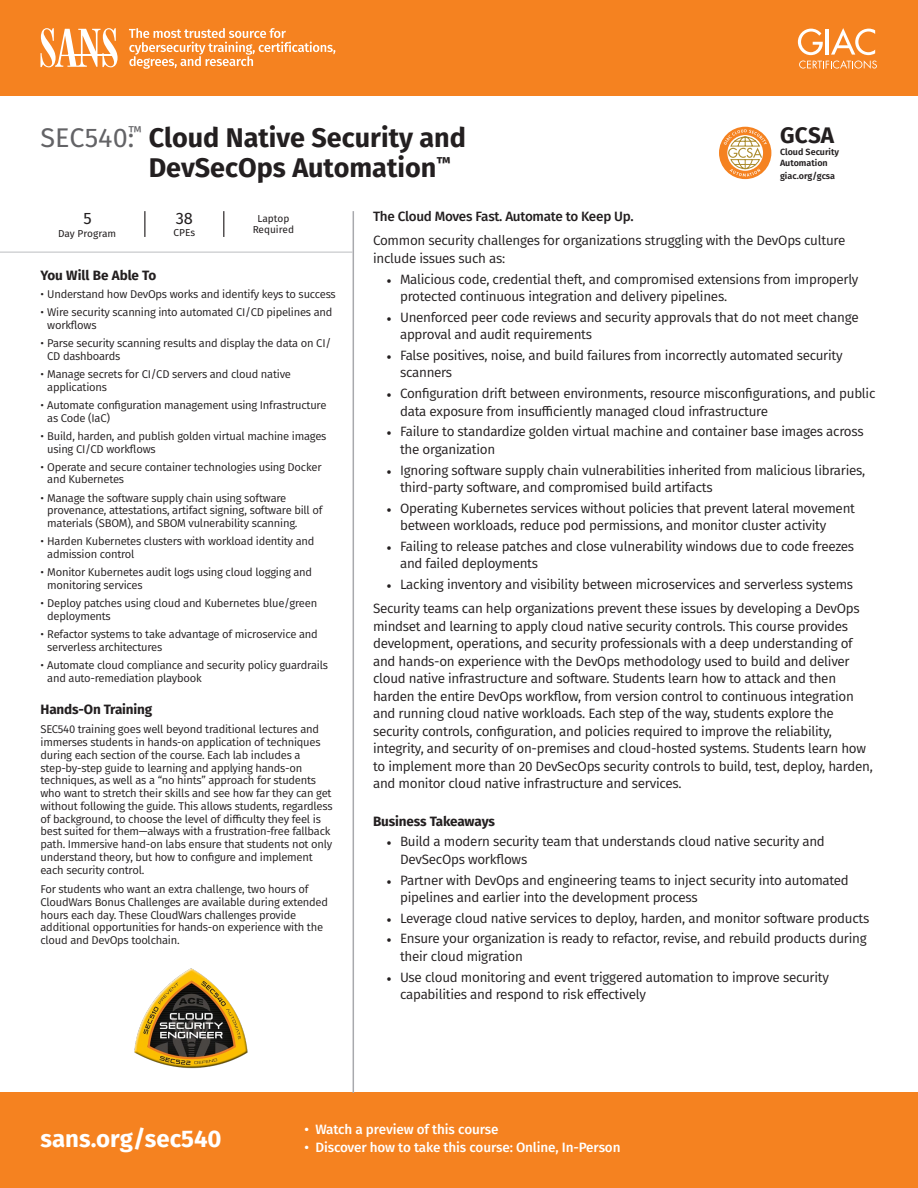
<style>
.page{position:relative;width:918px;height:1188px;background:#fff}
.page>*{position:absolute;margin:0;border:0;box-sizing:border-box;transform-origin:0 0}
.t1{font:700 27px/30px "Fira Sans";color:#231f20}
.t2{font:700 24px "Fira Sans";color:#fff}
.t3{font:700 22.5px "Fira Sans";color:#231f20}
.t4{font:16.5px "Fira Sans";color:#231f20}
.t5{font:13.5px/17.4px "Fira Sans";letter-spacing:-.02em;color:#231f20}
.t6{font:500 13.5px "Fira Sans";letter-spacing:-.01em;color:#fff}
.t7{font:700 13.5px "Fira Sans";letter-spacing:-.01em;color:#231f20}
.t8{font:500 13.5px "Fira Sans";letter-spacing:-.02em;color:#231f20}
.t9{font:11.25px/12.8px "Fira Sans";letter-spacing:-.02em;color:#231f20}
.t10{font:10.05px/10.8px "Fira Sans";color:#231f20;text-align:center}
.t11{font:600 9px/10.5px "Fira Sans";color:#231f20}
.s1{font-weight:400;color:#636366}
.s2{font-family:"Minion Pro"}
</style>
<div class="page">
<div style="left:0;top:1093px;width:918px;height:95px;background:#f58220"></div>
<hr style="left:353px;top:211px;width:1px;height:882px;background:#a8a9ad">
<svg style="left:144px;top:211px;width:1px;height:26px"></svg>
<svg style="left:223px;top:211px;width:1px;height:26px"></svg>
<hr style="left:0;top:252px;width:353px;height:1px;background:#bcbdc0">
<div style="left:0;top:0;width:918px;height:95px;background:#f58220"></div>
<svg style="left:40px;top:28px;width:78px;height:39px"></svg>
<hr style="left:69px;top:55px;width:47px;height:1px;background:#fff">
<svg style="left:129px;top:28px;width:206px;height:41px"></svg>
<svg style="left:798px;top:28px;width:79px;height:41px"></svg>
<svg style="left:719px;top:127px;width:52px;height:52px"></svg>
<img style="left:134px;top:968px;width:114px;height:101px">
<h1 class="t1" style="left:149px;top:123px;width:319px;text-indent:-108px"><span class="s1">SEC540:</span><sup>™</sup> Cloud Native Security and<br>DevSecOps Automation<sup>™</sup></h1>
<p class="t8" style="left:373px;top:207px;width:262px">The Cloud Moves Fast. Automate to Keep Up.</p>
<p class="t5" style="left:373px;top:232px;width:474px">Common security challenges for organizations struggling with the DevOps culture include issues such as:</p>
<p class="t5" style="left:400px;top:270px;width:460px;text-indent:-14px"><span class="s2">•</span> Malicious code, credential theft, and compromised extensions from improperly protected continuous integration and delivery pipelines.</p>
<p class="t5" style="left:400px;top:308px;width:460px;text-indent:-14px"><span class="s2">•</span> Unenforced peer code reviews and security approvals that do not meet change approval and audit requirements</p>
<p class="t5" style="left:400px;top:346px;width:444px;text-indent:-14px"><span class="s2">•</span> False positives, noise, and build failures from incorrectly automated security scanners</p>
<p class="t5" style="left:400px;top:384px;width:477px;text-indent:-14px"><span class="s2">•</span> Configuration drift between environments, resource misconfigurations, and public data exposure from insufficiently managed cloud infrastructure</p>
<p class="t5" style="left:400px;top:423px;width:465px;text-indent:-14px"><span class="s2">•</span> Failure to standardize golden virtual machine and container base images across the organization</p>
<p class="t5" style="left:400px;top:461px;width:467px;text-indent:-14px"><span class="s2">•</span> Ignoring software supply chain vulnerabilities inherited from malicious libraries, third-party software, and compromised build artifacts</p>
<p class="t5" style="left:400px;top:499px;width:456px;text-indent:-14px"><span class="s2">•</span> Operating Kubernetes services without policies that prevent lateral movement between workloads, reduce pod permissions, and monitor cluster activity</p>
<p class="t5" style="left:400px;top:537px;width:456px;text-indent:-14px"><span class="s2">•</span> Failing to release patches and close vulnerability windows due to code freezes and failed deployments</p>
<p class="t5" style="left:373px;top:572px;width:488px;line-height:24.2px;text-align:center"><span class="s2">•</span> Lacking inventory and visibility between microservices and serverless systems<br>Security teams can help organizations prevent these issues by developing a DevOps</p>
<p class="t5" style="left:373px;top:617px;width:501px">mindset and learning to apply cloud native security controls. This course provides development, operations, and security professionals with a deep understanding of and hands-on experience with the DevOps methodology used to build and deliver cloud native infrastructure and software. Students learn how to attack and then harden the entire DevOps workflow, from version control to continuous integration and running cloud native workloads. Each step of the way, students explore the security controls, configuration, and policies required to improve the reliability, integrity, and security of on-premises and cloud-hosted systems. Students learn how to implement more than 20 DevSecOps security controls to build, test, deploy, harden, and monitor cloud native infrastructure and services.</p>
<p class="t7" style="left:373px;top:812px;width:123px">Business Takeaways</p>
<p class="t5" style="left:400px;top:833px;width:426px;text-indent:-14px"><span class="s2">•</span> Build a modern security team that understands cloud native security and<br>DevSecOps workflows</p>
<p class="t5" style="left:400px;top:871px;width:450px;text-indent:-14px"><span class="s2">•</span> Partner with DevOps and engineering teams to inject security into automated pipelines and earlier into the development process</p>
<p class="t5" style="left:387px;top:909px;width:484px"><span class="s2">•</span> Leverage cloud native services to deploy, harden, and monitor software products</p>
<p class="t5" style="left:400px;top:930px;width:468px;text-indent:-14px"><span class="s2">•</span> Ensure your organization is ready to refactor, revise, and rebuild products during their cloud migration</p>
<p class="t5" style="left:400px;top:968px;width:430px;text-indent:-14px"><span class="s2">•</span> Use cloud monitoring and event triggered automation to improve security capabilities and respond to risk effectively</p>
<h3 class="t3" style="left:780px;top:119px;width:55px">GCSA</h3>
<p class="t11" style="left:780px;top:147px;width:61px">Cloud Security<br>Automation</p>
<p class="t11" style="left:780px;top:171px;width:57px">giac.org/gcsa</p>
<p class="t4" style="left:84px;top:206px;width:10px">5</p>
<p class="t10" style="left:58px;top:228px;width:60px">Day Program</p>
<p class="t4" style="left:176px;top:207px;width:19px">38</p>
<p class="t10" style="left:174px;top:227px;width:23px">CPEs</p>
<p class="t10" style="left:253px;top:214px;width:43px">Laptop<br>Required</p>
<p class="t7" style="left:41px;top:266px;width:117px">You Will Be Able To</p>
<p class="t9" style="left:40px;top:288px;width:297px">• Understand how DevOps works and identify keys to success</p>
<p class="t9" style="left:47px;top:306px;width:287px;text-indent:-7px">• Wire security scanning into automated CI/CD pipelines and workflows</p>
<p class="t9" style="left:47px;top:337px;width:286px;text-indent:-7px">• Parse security scanning results and display the data on CI/<br>CD dashboards</p>
<p class="t9" style="left:47px;top:367px;width:245px;text-indent:-7px">• Manage secrets for CI/CD servers and cloud native applications</p>
<p class="t9" style="left:47px;top:398px;width:281px;text-indent:-7px">• Automate configuration management using Infrastructure as Code (IaC)</p>
<p class="t9" style="left:47px;top:429px;width:281px;text-indent:-7px">• Build, harden, and publish golden virtual machine images using CI/CD workflows</p>
<p class="t9" style="left:47px;top:460px;width:276px;text-indent:-7px">• Operate and secure container technologies using Docker and Kubernetes</p>
<p class="t9" style="left:47px;top:491px;width:277px;text-indent:-7px">• Manage the software supply chain using software provenance, attestations, artifact signing, software bill of materials (SBOM), and SBOM vulnerability scanning.</p>
<p class="t9" style="left:47px;top:535px;width:269px;text-indent:-7px">• Harden Kubernetes clusters with workload identity and admission control</p>
<p class="t9" style="left:47px;top:566px;width:266px;text-indent:-7px">• Monitor Kubernetes audit logs using cloud logging and monitoring services</p>
<p class="t9" style="left:47px;top:596px;width:271px;text-indent:-7px">• Deploy patches using cloud and Kubernetes blue/green deployments</p>
<p class="t9" style="left:47px;top:627px;width:272px;text-indent:-7px">• Refactor systems to take advantage of microservice and serverless architectures</p>
<p class="t9" style="left:47px;top:658px;width:282px;text-indent:-7px">• Automate cloud compliance and security policy guardrails and auto-remediation playbook</p>
<p class="t7" style="left:40px;top:700px;width:113px">Hands-On Training</p>
<p class="t9" style="left:40px;top:723px;width:294px">SEC540 training goes well beyond traditional lectures and immerses students in hands-on application of techniques during each section of the course. Each lab includes a step-by-step guide to learning and applying hands-on techniques, as well as a “no hints” approach for students who want to stretch their skills and see how far they can get without following the guide. This allows students, regardless of background, to choose the level of difficulty they feel is best suited for them—always with a frustration-free fallback path. Immersive hand-on labs ensure that students not only understand theory, but how to configure and implement each security control.</p>
<p class="t9" style="left:40px;top:883px;width:289px">For students who want an extra challenge, two hours of CloudWars Bonus Challenges are available during extended hours each day. These CloudWars challenges provide additional opportunities for hands-on experience with the cloud and DevOps toolchain.</p>
<h2 class="t2" style="left:40px;top:1122px;width:183px">sans.org/sec540</h2>
<p class="t6" style="left:305px;top:1120px;width:195px">• Watch a preview of this course</p>
<p class="t6" style="left:305px;top:1138px;width:318px">• Discover how to take this course: Online, In-Person</p>
</div>
